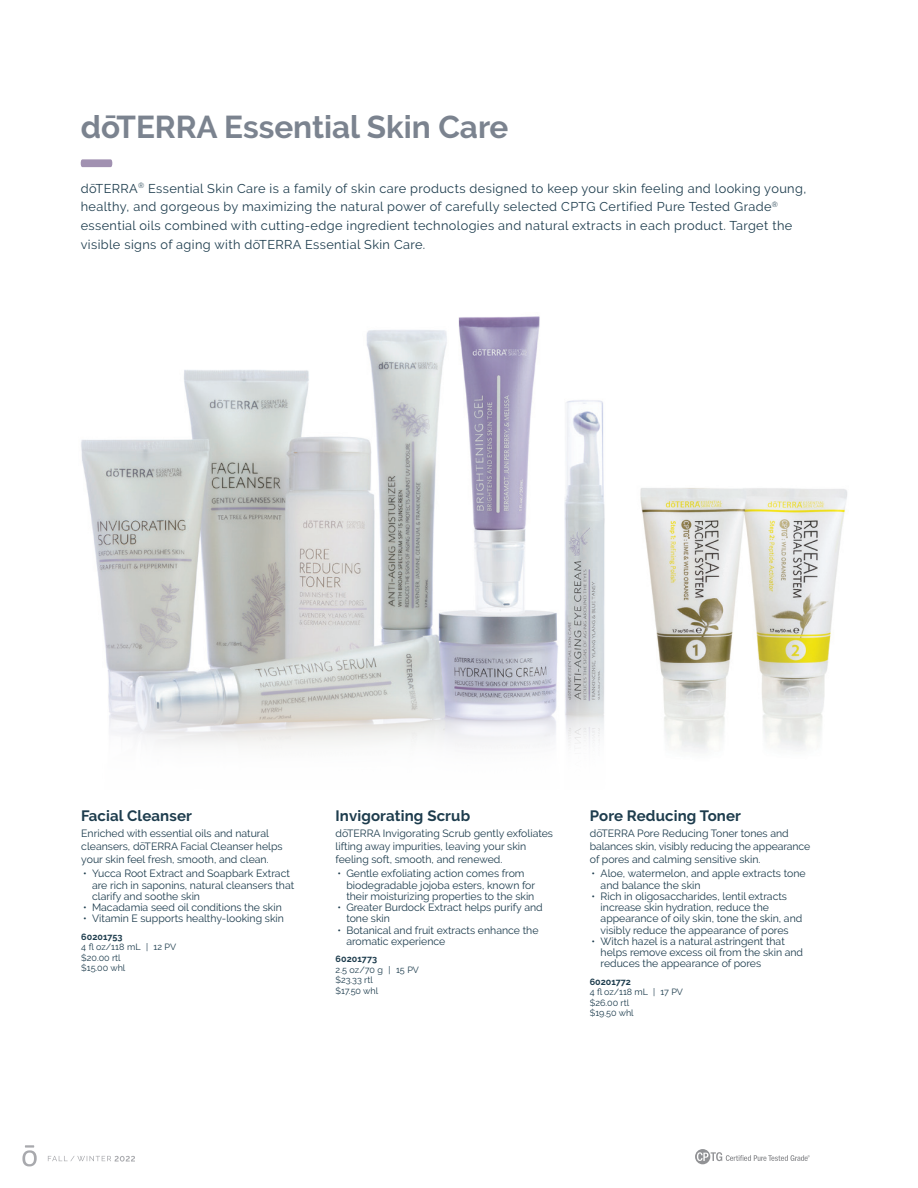
<style>
.page{position:relative;width:918px;height:1188px;background:#fff}
.page>*{position:absolute;margin:0;border:0;box-sizing:border-box;transform-origin:0 0}
.t1{font:700 31.5px "Raleway";color:#7b838f}
.t2{font:700 15px "Raleway";letter-spacing:.01em;color:#1d3c4d}
.t3{font:12.75px/18.8px "Raleway";letter-spacing:.03em;color:#1d3c4d}
.t4{font:10.5px/11.2px "Raleway";color:#1d3c4d}
.t5{font:9px/10.5px "Raleway";color:#1d3c4d}
.t6{font:700 9px "Raleway";letter-spacing:.01em;color:#1d3c4d}
</style>
<div class="page">
<img style="left:640px;top:488px;width:207px;height:263px">
<img style="left:81px;top:316px;width:524px;height:432px">
<svg style="left:81px;top:159px;width:31px;height:8px"></svg>
<svg style="left:22px;top:1145px;width:15px;height:21px"></svg>
<svg style="left:48px;top:1156px;width:87px;height:6px"></svg>
<svg style="left:695px;top:1149px;width:115px;height:15px"></svg>
<h1 class="t1" style="left:81px;top:109px;width:429px">dōTERRA Essential Skin Care</h1>
<p class="t3" style="left:81px;top:179px;width:727px">dōTERRA<sup>®</sup> Essential Skin Care is a family of skin care products designed to keep your skin feeling and looking young, healthy, and gorgeous by maximizing the natural power of carefully selected CPTG Certified Pure Tested Grade<sup>® </sup>essential oils combined with cutting-edge ingredient technologies and natural extracts in each product. Target the visible signs of aging with dōTERRA Essential Skin Care.</p>
<h2 class="t2" style="left:81px;top:807px;width:112px">Facial Cleanser</h2>
<p class="t4" style="left:81px;top:827px;width:203px;line-height:12.8px">Enriched with essential oils and natural cleansers, dōTERRA Facial Cleanser helps your skin feel fresh, smooth, and clean.</p>
<p class="t4" style="left:92px;top:868px;width:204px;text-indent:-9px">• Yucca Root Extract and Soapbark Extract are rich in saponins, natural cleansers that clarify and soothe skin</p>
<p class="t4" style="left:83px;top:902px;width:200px">• Macadamia seed oil conditions the skin</p>
<p class="t4" style="left:83px;top:913px;width:202px">• Vitamin E supports healthy-looking skin</p>
<p class="t6" style="left:81px;top:932px;width:43px">60201753</p>
<p class="t5" style="left:81px;top:942px;width:97px">4 fl oz/118 mL | 12 PV $20.00 rtl<br>$15.00 whl</p>
<h2 class="t2" style="left:336px;top:807px;width:136px">Invigorating Scrub</h2>
<p class="t4" style="left:336px;top:827px;width:219px;line-height:12.8px">dōTERRA Invigorating Scrub gently exfoliates lifting away impurities, leaving your skin feeling soft, smooth, and renewed.</p>
<p class="t4" style="left:346px;top:868px;width:190px;text-indent:-9px">• Gentle exfoliating action comes from biodegradable jojoba esters, known for their moisturizing properties to the skin</p>
<p class="t4" style="left:346px;top:902px;width:198px;text-indent:-9px">• Greater Burdock Extract helps purify and tone skin</p>
<p class="t4" style="left:346px;top:924px;width:194px;text-indent:-9px">• Botanical and fruit extracts enhance the aromatic experience</p>
<p class="t6" style="left:336px;top:954px;width:43px">60201773</p>
<p class="t5" style="left:336px;top:964px;width:85px">2.5 oz/70 g | 15 PV $23.33 rtl<br>$17.50 whl</p>
<h2 class="t2" style="left:590px;top:807px;width:153px">Pore Reducing Toner</h2>
<p class="t4" style="left:590px;top:827px;width:222px;line-height:12.8px">dōTERRA Pore Reducing Toner tones and balances skin, visibly reducing the appearance of pores and calming sensitive skin.</p>
<p class="t4" style="left:601px;top:868px;width:207px;text-indent:-9px">• Aloe, watermelon, and apple extracts tone and balance the skin</p>
<p class="t4" style="left:601px;top:891px;width:203px;text-indent:-9px">• Rich in oligosaccharides, lentil extracts increase skin hydration, reduce the appearance of oily skin, tone the skin, and visibly reduce the appearance of pores</p>
<p class="t4" style="left:601px;top:935px;width:204px;text-indent:-9px">• Witch hazel is a natural astringent that helps remove excess oil from the skin and reduces the appearance of pores</p>
<p class="t6" style="left:590px;top:977px;width:43px">60201772</p>
<p class="t5" style="left:590px;top:987px;width:95px">4 fl oz/118 mL | 17 PV $26.00 rtl<br>$19.50 whl</p>
</div>
